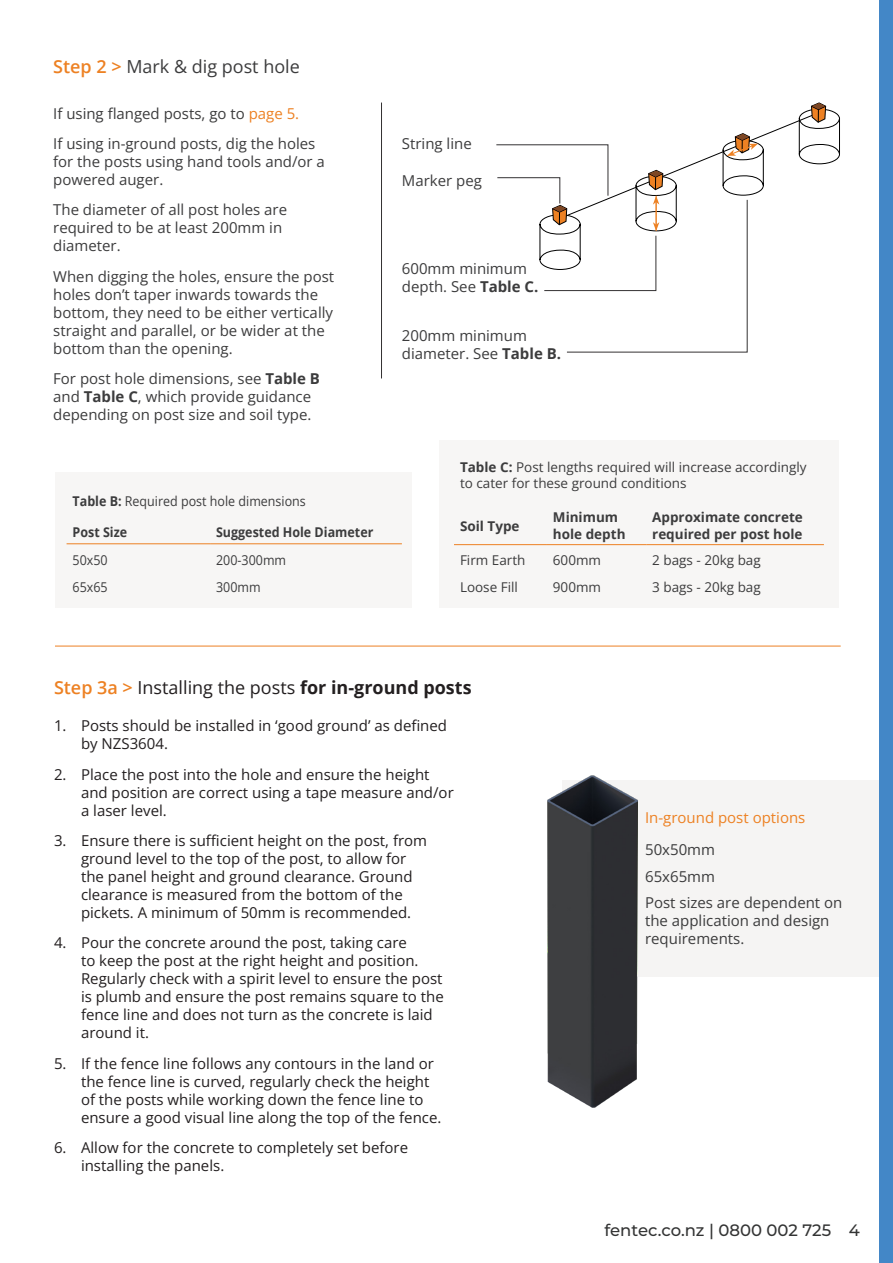
<style>
.page{position:relative;width:893px;height:1263px;background:#fff}
.page>*{position:absolute;margin:0;border:0;box-sizing:border-box;transform-origin:0 0}
.t1{font:18px "Open Sans";color:#231f20}
.t2{font:18px "Open Sans";color:#3c3c3d}
.t3{font:500 16.5px "Montserrat";color:#333434}
.t4{font:15px/18px "Open Sans";color:#231f20}
.t5{font:15px/18px "Open Sans";color:#3c3c3d}
.t6{font:15px "Open Sans";color:#ed8123}
.t7{font:13.5px/16.2px "Open Sans";color:#3c3c3d}
.t8{font:700 13.5px/16.2px "Open Sans";color:#3c3c3d}
.t9{font:13.5px "Open Sans";color:#3c3c3d;scale:.93 1}
.t10{font:700 13.5px "Open Sans";color:#3c3c3d;scale:.93 1}
.s1{font-weight:600;color:#ed8123}
.s2{color:#ed8123}
.s3{font-weight:700}
</style>
<div class="page">
<div style="left:879px;top:0;width:14px;height:1263px;background:#4387c7"></div>
<hr style="left:381px;top:103px;width:1px;height:275px;background:#333132">
<svg style="left:496px;top:102px;width:344px;height:251px"></svg>
<div style="left:439px;top:440px;width:400px;height:168px;background:#f7f6f5"></div>
<div style="left:55px;top:472px;width:356px;height:136px;background:#f7f6f5"></div>
<hr style="left:454px;top:544px;width:93px;height:1px;background:#ed8123">
<hr style="left:547px;top:544px;width:99px;height:1px;background:#ed8123">
<hr style="left:646px;top:544px;width:178px;height:1px;background:#ed8123">
<hr style="left:67px;top:543px;width:143px;height:1px;background:#ed8123">
<hr style="left:210px;top:543px;width:192px;height:1px;background:#ed8123">
<hr style="left:55px;top:646px;width:786px;height:1px;background:#ed8123">
<div style="left:562px;top:780px;width:317px;height:196px;background:#f5f4f3"></div>
<img style="left:548px;top:776px;width:90px;height:332px">
<p class="t2" style="left:53px;top:54px;width:248px"><span class="s1">Step 2 &gt;</span> Mark &amp; dig post hole</p>
<p class="t5" style="left:53px;top:104px;width:247px">If using flanged posts, go to <span class="s2">page 5.</span></p>
<p class="t5" style="left:53px;top:134px;width:273px">If using in-ground posts, dig the holes for the posts using hand tools and/or a powered auger.</p>
<p class="t5" style="left:53px;top:201px;width:235px">The diameter of all post holes are required to be at least 200mm in diameter.</p>
<p class="t5" style="left:53px;top:267px;width:283px">When digging the holes, ensure the post holes don’t taper inwards towards the bottom, they need to be either vertically straight and parallel, or be wider at the bottom than the opening.</p>
<p class="t5" style="left:53px;top:369px;width:268px">For post hole dimensions, see <span class="s3">Table B </span>and <span class="s3">Table C</span>, which provide guidance depending on post size and soil type.</p>
<p class="t9" style="left:73px;top:492px;width:252px"><span class="s3">Table B:</span> Required post hole dimensions</p>
<p class="t10" style="left:73px;top:522px;width:60px">Post Size</p>
<p class="t10" style="left:216px;top:522px;width:171px">Suggested Hole Diameter</p>
<p class="t9" style="left:73px;top:551px;width:39px">50x50</p>
<p class="t9" style="left:216px;top:551px;width:77px">200-300mm</p>
<p class="t9" style="left:73px;top:578px;width:39px">65x65</p>
<p class="t9" style="left:216px;top:578px;width:49px">300mm</p>
<p class="t5" style="left:402px;top:134px;width:71px">String line</p>
<p class="t5" style="left:402px;top:171px;width:82px">Marker peg</p>
<p class="t5" style="left:402px;top:259px;width:138px">600mm minimum depth. See <span class="s3">Table C.</span></p>
<p class="t5" style="left:402px;top:326px;width:161px">200mm minimum diameter. See <span class="s3">Table B.</span></p>
<p class="t7" style="left:460px;top:458px;width:348px"><span class="s3">Table C:</span> Post lengths required will increase accordingly to cater for these ground conditions</p>
<p class="t8" style="left:460px;top:517px;width:61px">Soil Type</p>
<p class="t8" style="left:553px;top:509px;width:74px">Minimum hole depth</p>
<p class="t8" style="left:652px;top:509px;width:152px">Approximate concrete required per post hole</p>
<p class="t7" style="left:460px;top:552px;width:67px">Firm Earth</p>
<p class="t7" style="left:553px;top:552px;width:50px">600mm</p>
<p class="t7" style="left:652px;top:552px;width:110px">2 bags - 20kg bag</p>
<p class="t7" style="left:460px;top:578px;width:59px">Loose Fill</p>
<p class="t7" style="left:553px;top:578px;width:50px">900mm</p>
<p class="t7" style="left:652px;top:578px;width:110px">3 bags - 20kg bag</p>
<p class="t1" style="left:54px;top:675px;width:419px"><span class="s1">Step 3a &gt;</span> Installing the posts <span class="s3">for in-ground posts</span></p>
<p class="t4" style="left:81px;top:716px;width:368px;text-indent:-27px">1. Posts should be installed in ‘good ground’ as defined by NZS3604.</p>
<p class="t4" style="left:81px;top:765px;width:374px;text-indent:-27px">2. Place the post into the hole and ensure the height and position are correct using a tape measure and/or a laser level.</p>
<p class="t4" style="left:81px;top:831px;width:348px;text-indent:-27px">3. Ensure there is sufficient height on the post, from ground level to the top of the post, to allow for the panel height and ground clearance. Ground clearance is measured from the bottom of the pickets. A minimum of 50mm is recommended.</p>
<p class="t4" style="left:81px;top:934px;width:364px;text-indent:-27px">4. Pour the concrete around the post, taking care<br>to keep the post at the right height and position.<br>Regularly check with a spirit level to ensure the post is plumb and ensure the post remains square to the fence line and does not turn as the concrete is laid around it.</p>
<p class="t4" style="left:81px;top:1054px;width:362px;text-indent:-27px">5. If the fence line follows any contours in the land or the fence line is curved, regularly check the height of the posts while working down the fence line to ensure a good visual line along the top of the fence.</p>
<p class="t4" style="left:81px;top:1138px;width:329px;text-indent:-27px">6. Allow for the concrete to completely set before installing the panels.</p>
<p class="t6" style="left:645px;top:807px;width:162px">In-ground post options</p>
<p class="t5" style="left:645px;top:840px;width:71px">50x50mm</p>
<p class="t5" style="left:645px;top:867px;width:71px">65x65mm</p>
<p class="t5" style="left:645px;top:893px;width:199px">Post sizes are dependent on the application and design requirements.</p>
<p class="t3" style="left:604px;top:1219px;width:257px">fentec.co.nz | 0800 002 725 4</p>
</div>
